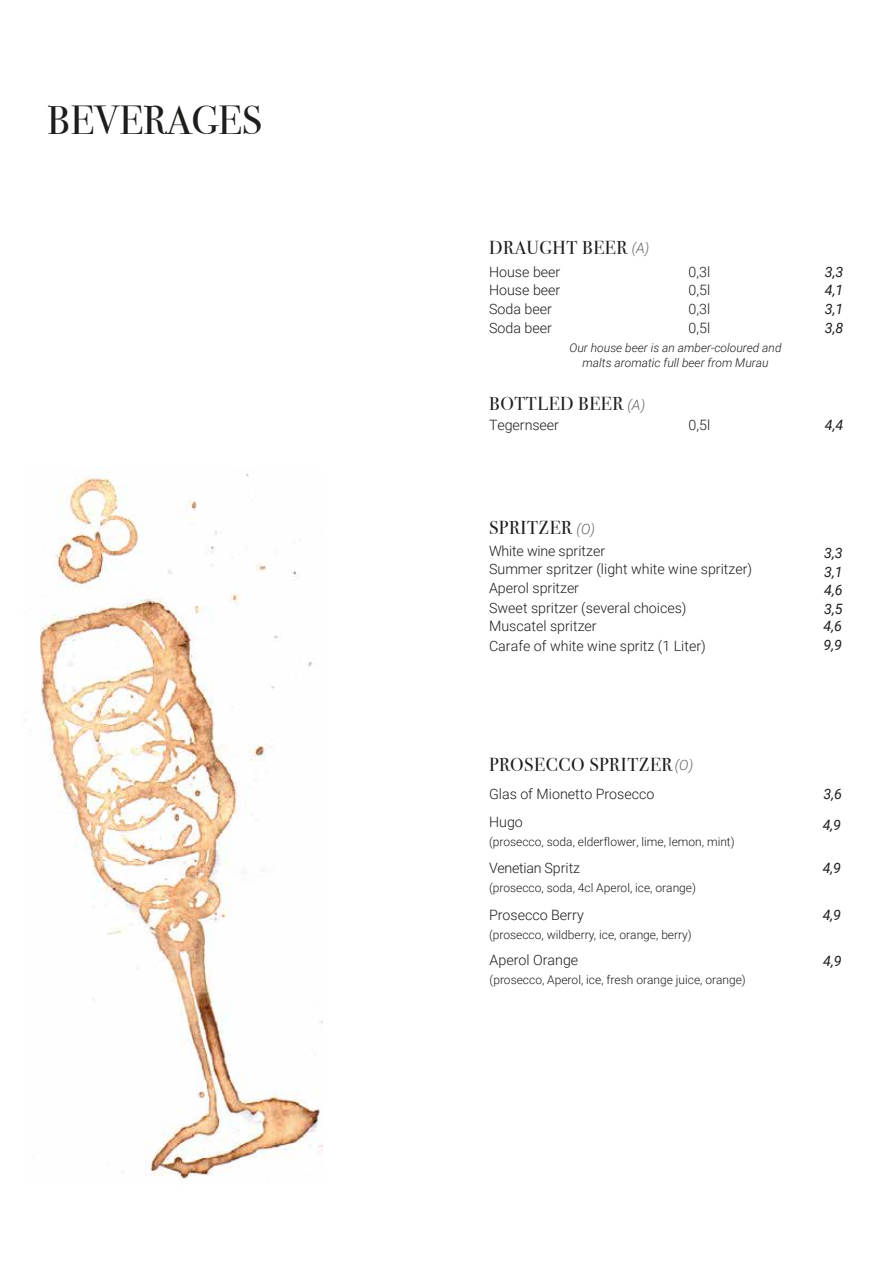
<style>
.page{position:relative;width:893px;height:1276px;background:#fff}
.page>*{position:absolute;margin:0;border:0;box-sizing:border-box;transform-origin:0 0}
.t1{font:40.5px "Bodoni Svty Two ITCTT Book";color:#1d1d1b}
.t2{font:18.75px "Bodoni Svty Two ITCTT Book";letter-spacing:.03em;color:#1d1d1b}
.t3{font:300 14.25px/18.9px "Roboto";color:#1d1d1b}
.t4{font:italic 14.25px/18.8px "Roboto";color:#1d1d1b;text-align:justify}
.t5{font:300 14.25px "Roboto";letter-spacing:-.02em;color:#1d1d1b}
.t6{font:italic 300 14.25px "Roboto";color:#646363}
.t7{font:300 12px "Roboto";color:#1d1d1b}
.t8{font:italic 300 12px/14.4px "Roboto";color:#1d1d1b;text-align:center}
</style>
<div class="page">
<img style="left:39px;top:468px;width:284px;height:712px">
<h1 class="t1" style="left:47px;top:96px;width:216px">BEVERAGES</h1>
<h2 class="t2" style="left:489px;top:236px;width:140px">DRAUGHT BEER</h2>
<p class="t3" style="left:489px;top:262px;width:73px">House beer</p>
<p class="t3" style="left:689px;top:262px;width:23px">0,3l</p>
<p class="t3" style="left:489px;top:280px;width:73px">House beer</p>
<p class="t3" style="left:689px;top:280px;width:23px">0,5l</p>
<p class="t3" style="left:489px;top:299px;width:64px">Soda beer</p>
<p class="t3" style="left:689px;top:299px;width:23px">0,3l</p>
<p class="t3" style="left:489px;top:318px;width:64px">Soda beer</p>
<p class="t3" style="left:689px;top:318px;width:23px">0,5l</p>
<p class="t6" style="left:632px;top:237px;width:19px">(A)</p>
<p class="t8" style="left:570px;top:340px;width:213px">Our house beer is an amber-coloured and malts aromatic full beer from Murau</p>
<h2 class="t2" style="left:489px;top:392px;width:136px">BOTTLED BEER</h2>
<p class="t6" style="left:627px;top:395px;width:19px">(A)</p>
<p class="t3" style="left:489px;top:415px;width:71px">Tegernseer</p>
<p class="t3" style="left:689px;top:415px;width:23px">0,5l</p>
<h2 class="t2" style="left:489px;top:516px;width:85px">SPRITZER</h2>
<p class="t3" style="left:489px;top:540px;width:265px">White wine spritzer<br>Summer spritzer (light white wine spritzer)<br>Aperol spritzer<br>Sweet spritzer (several choices)<br>Muscatel spritzer</p>
<p class="t6" style="left:577px;top:519px;width:20px">(O)</p>
<p class="t3" style="left:489px;top:635px;width:218px">Carafe of white wine spritz (1 Liter)</p>
<p class="t4" style="left:825px;top:262px;width:20px">3,3<br>4,1<br>3,1<br>3,8</p>
<p class="t4" style="left:825px;top:415px;width:20px">4,4</p>
<p class="t4" style="left:824px;top:543px;width:20px">3,3<br>3,1<br>4,6<br>3,5</p>
<p class="t4" style="left:824px;top:616px;width:20px">4,6<br>9,9</p>
<h2 class="t2" style="left:489px;top:754px;width:185px">PROSECCO SPRITZER</h2>
<p class="t3" style="left:489px;top:779px;width:167px;line-height:27.8px">Glas of Mionetto Prosecco<br>Hugo</p>
<p class="t7" style="left:489px;top:833px;width:247px">(prosecco, soda, elderflower, lime, lemon, mint)</p>
<p class="t5" style="left:489px;top:858px;width:93px">Venetian Spritz</p>
<p class="t7" style="left:489px;top:879px;width:208px">(prosecco, soda, 4cl Aperol, ice, orange)</p>
<p class="t3" style="left:489px;top:905px;width:96px">Prosecco Berry</p>
<p class="t7" style="left:489px;top:926px;width:204px">(prosecco, wildberry, ice, orange, berry)</p>
<p class="t6" style="left:675px;top:755px;width:20px">(O)</p>
<p class="t3" style="left:490px;top:950px;width:90px">Aperol Orange</p>
<p class="t7" style="left:490px;top:971px;width:258px">(prosecco, Aperol, ice, fresh orange juice, orange)</p>
<p class="t4" style="left:823px;top:778px;width:21px;line-height:31.2px">3,6<br>4,9</p>
<p class="t4" style="left:823px;top:858px;width:20px">4,9</p>
<p class="t4" style="left:823px;top:905px;width:20px">4,9</p>
<p class="t4" style="left:823px;top:951px;width:20px">4,9</p>
</div>
